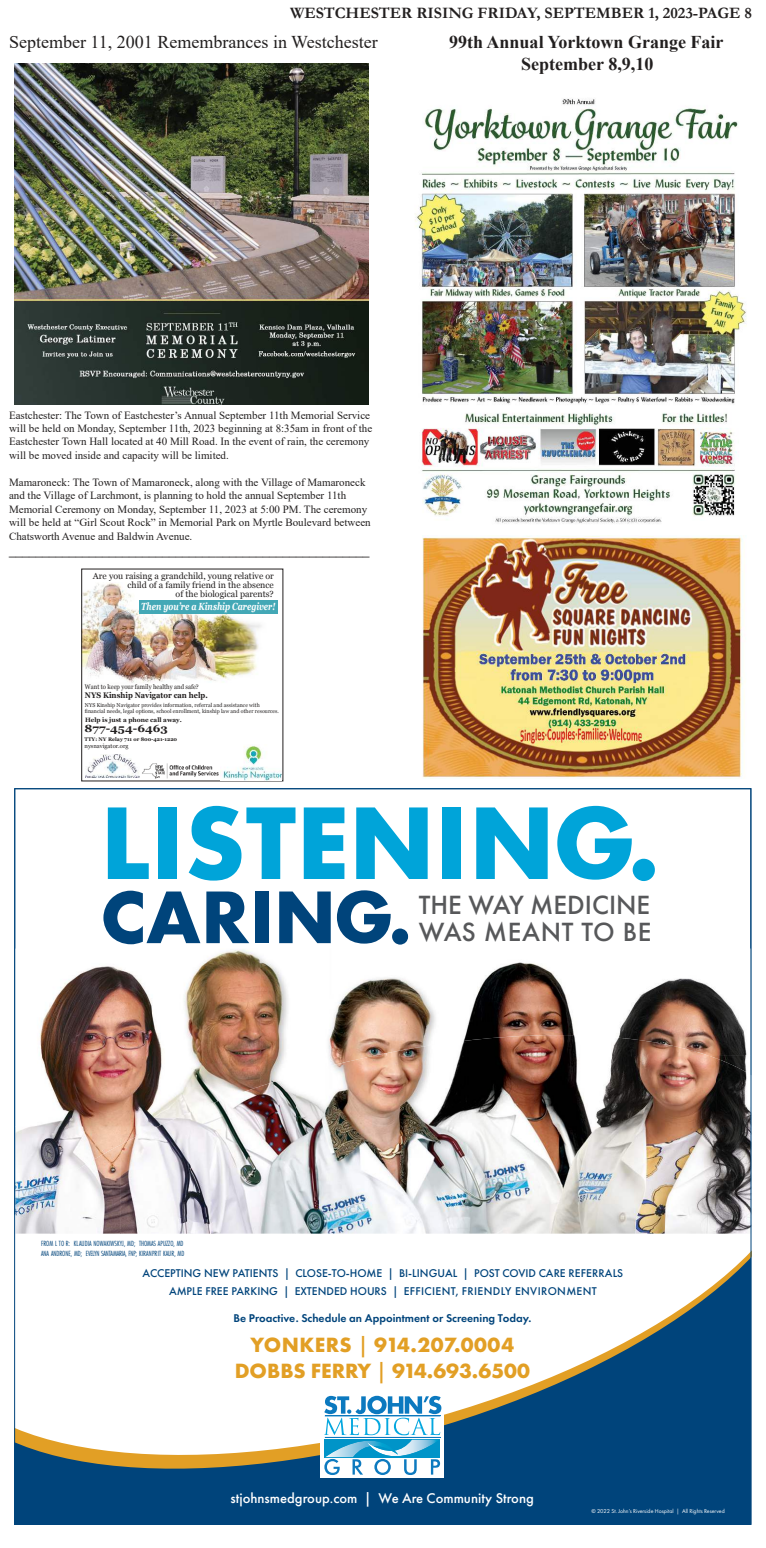
<style>
.page{position:relative;width:766px;height:1548px;background:#fff}
.page>*{position:absolute;margin:0;border:0;box-sizing:border-box;transform-origin:0 0}
.t1{font:700 107.3px "Futura PT";color:#00a4d9}
.t2{font:700 77.4px "Futura PT";color:#00447b}
.t3{font:500 27.4px/26.3px "Futura PT";color:#57585a}
.t4{font:700 21.4px/25.7px "Futura PT";color:#e29f25;text-align:center}
.t5{font:700 18px/21.6px "Times New Roman";color:#221f1f;text-align:center}
.t6{font:18px "Times New Roman";color:#221f1f}
.t7{font:700 16px "Garamond";color:#221f1f}
.t8{font:500 14.6px "Futura PT";color:#fff}
.t9{font:12px "Arial";color:#221f1f}
.t10{font:500 11.7px/17.5px "Futura PT";color:#00447b;text-align:center}
.t11{font:600 11.7px "Futura PT";color:#00447b}
.t12{font:11px/13.2px "Times New Roman";color:#221f1f}
.t13{font:italic 700 10.3px "Georgia";color:#fff;scale:.75 1}
.t14{font:700 10.3px "Georgia";color:#221f1f;scale:1.15 1}
.t15{font:8.9px/8.9px "Georgia";color:#221f1f;text-align:right}
.t16{font:700 8.1px "Georgia";color:#221f1f;scale:.9 1}
.t17{font:7.8px/9.7px "Futura PT Cond";color:#00447b}
.t18{font:6.6px "Georgia";color:#221f1f;scale:.9 1}
.t19{font:700 6.3px "Georgia";color:#221f1f}
.t20{font:5.9px "Georgia";color:#221f1f}
.t21{font:5.8px "Futura PT";color:#fff}
.t22{font:5.5px/5.9px "Georgia";letter-spacing:.01em;color:#221f1f;scale:.95 1}
.t23{font:700 5.2px "Georgia";color:#221f1f}
.s1{font-weight:500}
</style>
<div class="page">
<div style="left:14px;top:1211px;width:737px;height:314px;background:#00447b"></div>
<svg style="left:16px;top:1234px;width:733px;height:244px;fill:#fff"></svg>
<img style="left:31px;top:950px;width:229px;height:177px">
<img style="left:260px;top:957px;width:140px;height:118px">
<img style="left:400px;top:962px;width:347px;height:93px">
<img style="left:716px;top:1055px;width:31px;height:3px">
<img style="left:16px;top:1127px;width:104px;height:60px">
<img style="left:295px;top:1035px;width:421px;height:199px">
<img style="left:715px;top:1058px;width:34px;height:176px">
<img style="left:190px;top:1075px;width:106px;height:159px">
<img style="left:120px;top:1112px;width:70px;height:122px">
<img style="left:50px;top:1145px;width:71px;height:89px">
<img style="left:16px;top:1187px;width:34px;height:47px">
<div style="left:320px;top:1391px;width:124px;height:86px;background:#fff"></div>
<hr style="left:325px;top:1437px;width:115px;height:1px;background:#0b79bf">
<div style="left:324px;top:1439px;width:116px;height:18px;background:#0094c8"></div>
<img style="left:326px;top:1441px;width:40px;height:16px">
<img style="left:366px;top:1439px;width:71px;height:17px">
<svg style="left:324px;top:1459px;width:15px;height:16px"></svg>
<svg style="left:352px;top:1459px;width:11px;height:16px"></svg>
<svg style="left:374px;top:1459px;width:16px;height:16px"></svg>
<svg style="left:404px;top:1459px;width:12px;height:16px"></svg>
<svg style="left:431px;top:1459px;width:9px;height:16px"></svg>
<svg style="left:324px;top:1396px;width:117px;height:39px"></svg>
<img style="left:422px;top:536px;width:321px;height:243px">
<img style="left:84px;top:583px;width:177px;height:100px">
<img style="left:142px;top:763px;width:77px;height:16px">
<img style="left:85px;top:755px;width:54px;height:22px">
<img style="left:220px;top:745px;width:61px;height:35px">
<div style="left:139px;top:600px;width:139px;height:14px;background:#43a8b6"></div>
<img style="left:415px;top:99px;width:331px;height:425px">
<img style="left:14px;top:63px;width:354px;height:342px">
<h3 class="t7" style="left:290px;top:8px;width:463px">WESTCHESTER RISING FRIDAY, SEPTEMBER 1, 2023-PAGE 8</h3>
<h3 class="t6" style="left:9px;top:30px;width:370px">September 11, 2001 Remembrances in Westchester</h3>
<h3 class="t5" style="left:449px;top:33px;width:276px">99th Annual Yorktown Grange Fair<br>September 8,9,10</h3>
<p class="t12" style="left:9px;top:408px;width:365px">Eastchester: The Town of Eastchester’s Annual September 11th Memorial Service will be held on Monday, September 11th, 2023 beginning at 8:35am in front of the Eastchester Town Hall located at 40 Mill Road. In the event of rain, the ceremony will be moved inside and capacity will be limited.</p>
<p class="t12" style="left:9px;top:476px;width:363px">Mamaroneck: The Town of Mamaroneck, along with the Village of Mamaroneck and the Village of Larchmont, is planning to hold the annual September 11th Memorial Ceremony on Monday, September 11, 2023 at 5:00 PM. The ceremony will be held at “Girl Scout Rock” in Memorial Park on Myrtle Boulevard between</p>
<p class="t12" style="left:9px;top:531px;width:185px">Chatsworth Avenue and Baldwin Avenue.</p>
<p class="t9" style="left:9px;top:546px;width:362px">______________________________________________________</p>
<p class="t15" style="left:93px;top:572px;width:182px">Are you raising a grandchild, young relative or child of a family friend in the absence<br>of the biological parents?</p>
<p class="t13" style="left:141px;top:603px;width:180px">Then you’re a Kinship Caregiver!</p>
<p class="t18" style="left:85px;top:684px;width:128px">Want to keep your family healthy and safe?</p>
<p class="t22" style="left:85px;top:703px;width:206px">NYS Kinship Navigator provides information, referral and assistance with<br>昀椀nancial needs, legal options, school enrollment, kinship law and other resources.</p>
<p class="t19" style="left:85px;top:717px;width:98px">Help is just a phone call away.</p>
<p class="t14" style="left:84px;top:725px;width:74px">877-454-6463</p>
<p class="t23" style="left:84px;top:737px;width:94px">TTY: NY Relay 711 or 800-421-1220</p>
<p class="t16" style="left:85px;top:692px;width:138px">NYS Kinship Navigator can help.</p>
<p class="t20" style="left:84px;top:741px;width:45px">nysnavigator.org</p>
<h1 class="t1" style="left:100px;top:779px;width:561px">LISTENING.</h1>
<h2 class="t2" style="left:100px;top:871px;width:313px">CARING.</h2>
<h3 class="t3" style="left:418px;top:894px;width:234px">THE WAY MEDICINE<br>WAS MEANT TO BE</h3>
<p class="t17" style="left:41px;top:1239px;width:145px">FROM L TO R: KLAUDIA NOWAKIWSKYJ, MD; THOMAS APUZZO, MD<br>ANA ANDRONE, MD; EVELYN SANTAMARIA, FNP; KIRANPRIT KAUR, MD</p>
<p class="t10" style="left:143px;top:1266px;width:482px">ACCEPTING NEW PATIENTS | CLOSE-TO-HOME | BI-LINGUAL | POST COVID CARE REFERRALS<br>AMPLE FREE PARKING | EXTENDED HOURS | EFFICIENT, FRIENDLY ENVIRONMENT</p>
<p class="t11" style="left:233px;top:1313px;width:299px">Be Proactive. Schedule an Appointment or Screening Today.</p>
<h3 class="t4" style="left:235px;top:1332px;width:296px">YONKERS <span class="s1">|</span> 914.207.0004<br>DOBBS FERRY <span class="s1">|</span> 914.693.6500</h3>
<h3 class="t8" style="left:230px;top:1492px;width:305px">stjohnsmedgroup.com | We Are Community Strong</h3>
<p class="t21" style="left:591px;top:1509px;width:135px">© 2022 St. John’s Riverside Hospital | All Rights Reserved</p>
</div>
